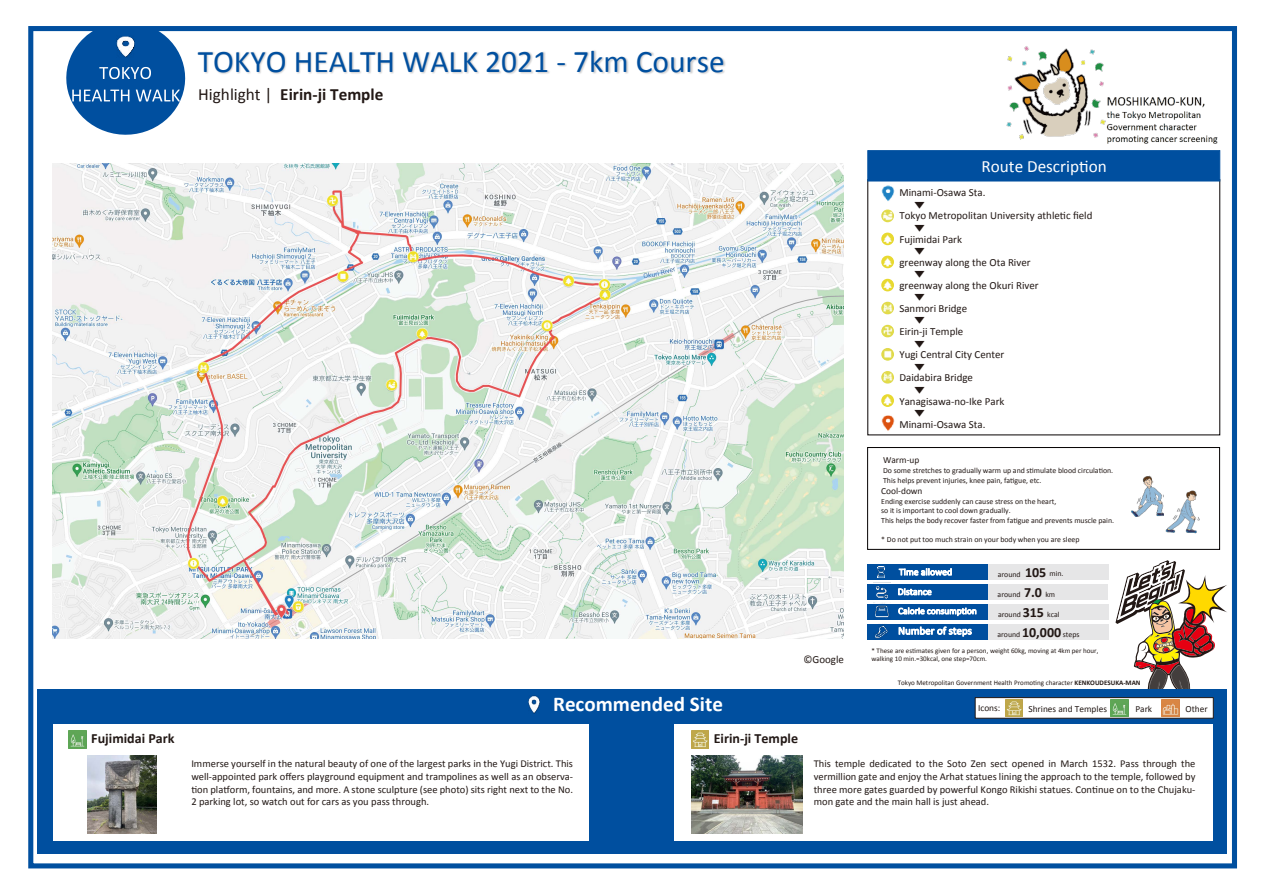
<style>
.page{position:relative;width:1263px;height:893px;background:#fff}
.page>*{position:absolute;margin:0;border:0;box-sizing:border-box;transform-origin:0 0}
.t1{font:31.5px "Calibri";color:#004f9f}
.t2{font:700 21px "Calibri";color:#fff}
.t3{font:700 17.1px "Calibri";color:#221815}
.t4{font:17.1px "Calibri";color:#fff}
.t5{font:700 14.1px "Calibri";color:#221815}
.t6{font:10.95px/23.1px "Calibri";color:#221815}
.t7{font:10.95px/23.1px "Shin Go Pro";color:#221815}
.t8{font:10.5px/12.8px "Calibri";color:#221815;text-align:justify}
.t9{font:9.3px "Calibri";color:#221815}
.t10{font:7.8px/9.4px "Calibri";color:#221815}
.t11{font:7.05px/8.4px "Calibri";color:#221815}
.s1{font-weight:400}
.s2{font-weight:700;font-size:14.1px}
.s3{font-weight:700}
</style>
<div class="page">
<svg style="left:1115px;top:560px;width:112px;height:177px"></svg>
<div style="left:38px;top:690px;width:1188px;height:164px;background:#004f9f"></div>
<div style="left:53px;top:724px;width:536px;height:117px;background:#fff"></div>
<div style="left:674px;top:724px;width:538px;height:117px;background:#fff"></div>
<img style="left:691px;top:755px;width:111px;height:78px">
<img style="left:88px;top:755px;width:68px;height:78px">
<img style="left:69px;top:730px;width:17px;height:18px">
<img style="left:528px;top:695px;width:12px;height:18px">
<div style="left:975px;top:697px;width:238px;height:21px;background:#fff;border:1px solid #221815"></div>
<img style="left:1005px;top:699px;width:17px;height:18px">
<img style="left:691px;top:730px;width:18px;height:18px">
<img style="left:1110px;top:699px;width:18px;height:18px">
<img style="left:1161px;top:699px;width:18px;height:18px">
<div style="left:987px;top:564px;width:121px;height:16px;background:#e6e6e7"></div>
<div style="left:987px;top:584px;width:121px;height:15px;background:#e6e6e7"></div>
<div style="left:988px;top:604px;width:120px;height:15px;background:#e6e6e7"></div>
<div style="left:988px;top:624px;width:120px;height:15px;background:#e6e6e7"></div>
<div style="left:867px;top:584px;width:121px;height:15px;background:#004f9f"></div>
<div style="left:867px;top:564px;width:121px;height:16px;background:#004f9f"></div>
<div style="left:867px;top:624px;width:121px;height:15px;background:#004f9f"></div>
<div style="left:867px;top:604px;width:121px;height:15px;background:#004f9f"></div>
<img style="left:873px;top:582px;width:17px;height:38px">
<img style="left:873px;top:625px;width:16px;height:15px">
<svg style="left:877px;top:566px;width:8px;height:11px"></svg>
<svg style="left:898px;top:588px;width:33px;height:7px"></svg>
<svg style="left:898px;top:568px;width:53px;height:8px"></svg>
<svg style="left:898px;top:626px;width:73px;height:10px"></svg>
<svg style="left:898px;top:607px;width:78px;height:9px"></svg>
<div style="left:867px;top:447px;width:352px;height:102px;border:1px solid #040000"></div>
<img style="left:1131px;top:475px;width:33px;height:41px">
<img style="left:1165px;top:490px;width:34px;height:44px">
<div style="left:867px;top:150px;width:353px;height:31px;background:#004f9f;border:1px solid #004f9f"></div>
<svg style="left:881px;top:279px;width:13px;height:12px"></svg>
<svg style="left:881px;top:255px;width:13px;height:13px"></svg>
<img style="left:881px;top:185px;width:14px;height:16px">
<svg style="left:881px;top:209px;width:13px;height:13px"></svg>
<svg style="left:881px;top:232px;width:13px;height:13px"></svg>
<svg style="left:881px;top:348px;width:13px;height:13px"></svg>
<svg style="left:881px;top:325px;width:13px;height:12px"></svg>
<svg style="left:881px;top:302px;width:13px;height:12px"></svg>
<svg style="left:881px;top:394px;width:13px;height:13px"></svg>
<svg style="left:881px;top:371px;width:13px;height:13px"></svg>
<img style="left:881px;top:415px;width:14px;height:16px">
<img style="left:198px;top:50px;width:528px;height:24px">
<svg style="left:66px;top:32px;width:120px;height:103px"></svg>
<div style="left:28px;top:26px;width:1209px;height:842px;border:5px solid #004f9f"></div>
<img style="left:1006px;top:46px;width:212px;height:98px">
<img style="left:53px;top:163px;width:790px;height:475px">
<h1 class="t1" style="left:198px;top:40px;width:528px">TOKYO HEALTH WALK 2021 - 7km Course</h1>
<h3 class="t3" style="left:198px;top:82px;width:187px"><span class="s1">Highlight |</span> Eirin-ji Temple</h3>
<h3 class="t5" style="left:91px;top:729px;width:85px">Fujimidai Park</h3>
<h3 class="t4" style="left:981px;top:154px;width:127px">Route Description</h3>
<p class="t6" style="left:899px;top:181px;width:88px">Minami-Osawa Sta.</p>
<p class="t7" style="left:914px;top:192px;width:12px">▼</p>
<p class="t6" style="left:899px;top:204px;width:195px">Tokyo Metropolitan University athletic field</p>
<p class="t7" style="left:914px;top:215px;width:12px">▼ ▼</p>
<p class="t6" style="left:899px;top:227px;width:133px">Fujimidai Park<br>greenway along the Ota River</p>
<p class="t7" style="left:914px;top:261px;width:12px">▼</p>
<p class="t6" style="left:899px;top:273px;width:141px">greenway along the Okuri River</p>
<p class="t7" style="left:914px;top:284px;width:12px">▼</p>
<p class="t6" style="left:899px;top:296px;width:69px">Sanmori Bridge</p>
<p class="t7" style="left:914px;top:307px;width:12px">▼ ▼</p>
<p class="t6" style="left:899px;top:320px;width:106px">Eirin-ji Temple<br>Yugi Central City Center</p>
<p class="t7" style="left:914px;top:354px;width:12px">▼</p>
<p class="t6" style="left:899px;top:366px;width:75px">Daidabira Bridge</p>
<p class="t7" style="left:914px;top:377px;width:12px">▼</p>
<p class="t6" style="left:899px;top:389px;width:107px">Yanagisawa-no-Ike Park</p>
<p class="t7" style="left:914px;top:400px;width:12px">▼</p>
<p class="t6" style="left:899px;top:412px;width:88px">Minami-Osawa Sta.</p>
<p class="t9" style="left:883px;top:454px;width:38px">Warm-up</p>
<p class="t10" style="left:883px;top:466px;width:232px">Do some stretches to gradually warm up and stimulate blood circulation.<br>This helps prevent injuries, knee pain, fatigue, etc.</p>
<p class="t9" style="left:881px;top:484px;width:43px">Cool-down</p>
<p class="t10" style="left:881px;top:496px;width:234px">Ending exercise suddenly can cause stress on the heart,<br>so it is important to cool down gradually.<br>This helps the body recover faster from fatigue and prevents muscle pain.</p>
<p class="t10" style="left:881px;top:534px;width:200px">* Do not put too much strain on your body when you are sleep</p>
<p class="t10" style="left:997px;top:569px;width:67px">around <span class="s2">105</span> min.</p>
<p class="t6" style="left:803px;top:648px;width:42px">©Google</p>
<p class="t10" style="left:997px;top:589px;width:59px">around <span class="s2">7.0</span> km</p>
<p class="t10" style="left:998px;top:609px;width:63px">around <span class="s2">315</span> kcal</p>
<p class="t10" style="left:997px;top:629px;width:84px">around <span class="s2">10,000</span> steps</p>
<p class="t11" style="left:871px;top:646px;width:228px">* These are estimates given for a person, weight 60kg, moving at 4km per hour, walking 10 min.=30kcal, one step=70cm.</p>
<p class="t11" style="left:897px;top:679px;width:244px">Tokyo Metropolitan Government Health Promoting character <span class="s3">KENKOUDESUKA-MAN</span></p>
<h2 class="t2" style="left:553px;top:689px;width:171px">Recommended Site</h2>
<p class="t9" style="left:978px;top:702px;width:24px">Icons:</p>
<p class="t9" style="left:1028px;top:702px;width:80px">Shrines and Temples</p>
<p class="t9" style="left:1135px;top:702px;width:18px">Park</p>
<p class="t9" style="left:1185px;top:702px;width:24px">Other</p>
<p class="t8" style="left:191px;top:757px;width:383px">Immerse yourself in the natural beauty of one of the largest parks in the Yugi District. This well-appointed park offers playground equipment and trampolines as well as an observa&shy;tion platform, fountains, and more. A stone sculpture (see photo) sits right next to the No.<br>2 parking lot, so watch out for cars as you pass through.</p>
<h3 class="t5" style="left:714px;top:729px;width:86px">Eirin-ji Temple</h3>
<p class="t8" style="left:813px;top:757px;width:383px">This temple dedicated to the Soto Zen sect opened in March 1532. Pass through the vermillion gate and enjoy the Arhat statues lining the approach to the temple, followed by three more gates guarded by powerful Kongo Rikishi statues. Continue on to the Chujaku&shy;mon gate and the main hall is just ahead.</p>
</div>
